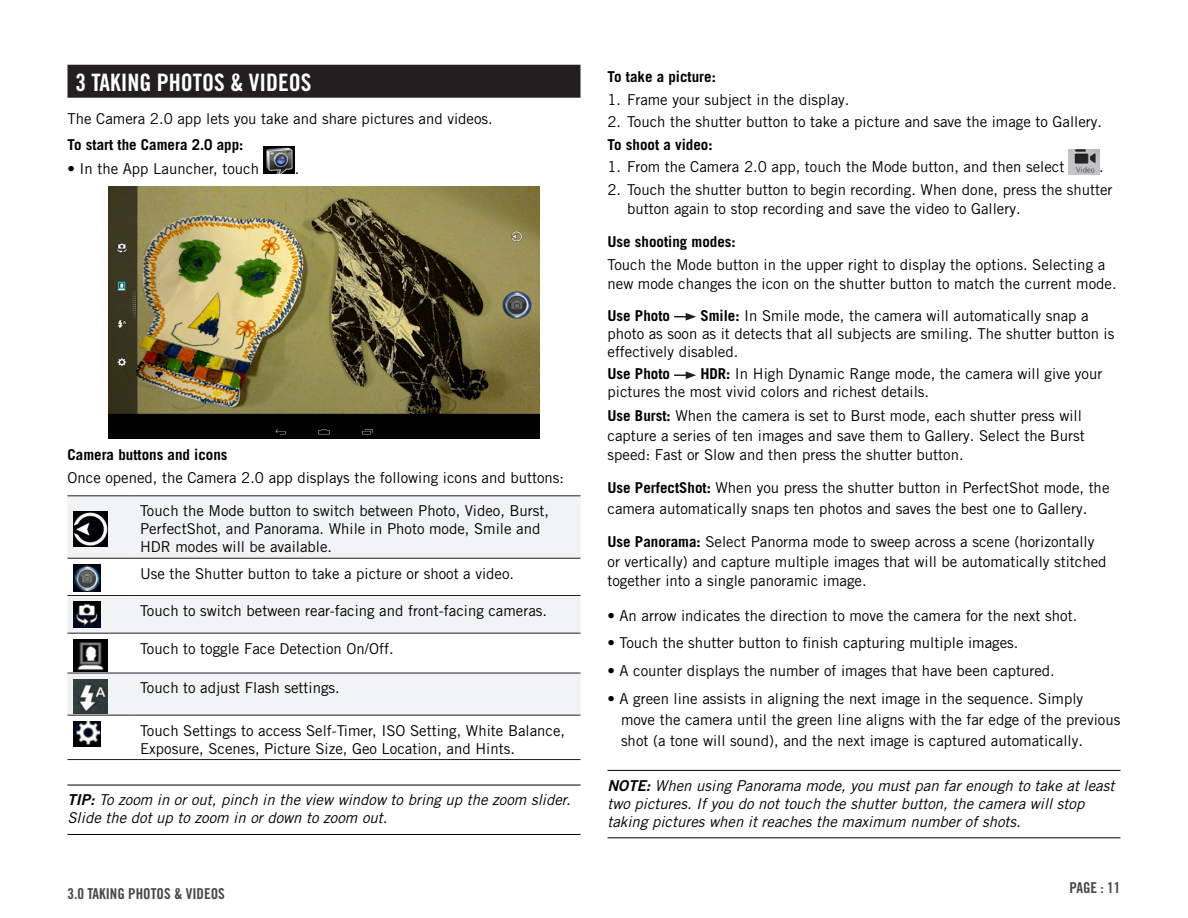
<style>
.page{position:relative;width:1188px;height:918px;background:#fff}
.page>*{position:absolute;margin:0;border:0;box-sizing:border-box;transform-origin:0 0}
.Main_Head{font:24px "Trade Gothic LT Pro Bd Cn 20";color:#fff}
.Body_Copy{font:15px/19.5px "Trade Gothic LT Pro";color:#000001}
.Table_Body{font:15px/18px "Trade Gothic LT Pro";color:#000001}
.Tips___Notes{font:italic 15px/18px "Trade Gothic LT Pro";color:#000001}
.Body_Head{font:700 15px "Trade Gothic LT Pro";color:#000001}
.Footer_Text{font:15px "Trade Gothic LT Pro Bd Cn 20";color:#464849}
.Table_Body-2{font:700 15px "Trade Gothic LT Pro";color:#000001}
.s1{font-family:"Trade Gothic LT Pro Bd 2 Obl";font-style:normal}
.s2{font-weight:700}
</style>
<div class="page">
<hr style="left:608px;top:770px;width:512px;height:1px;background:#000001">
<hr style="left:608px;top:838px;width:512px;height:1px;background:#000001">
<img style="left:1069px;top:150px;width:30px;height:24px">
<svg style="left:674px;top:313px;width:22px;height:8px"></svg>
<svg style="left:674px;top:371px;width:22px;height:8px"></svg>
<div style="left:68px;top:65px;width:512px;height:33px;background:#231f20"></div>
<hr style="left:68px;top:785px;width:512px;height:1px;background:#000001">
<hr style="left:68px;top:834px;width:512px;height:1px;background:#000001">
<img style="left:264px;top:147px;width:31px;height:27px">
<svg style="left:68px;top:497px;width:512px;height:218px;fill:#f2f3f4"></svg>
<hr style="left:68px;top:496px;width:66px;height:1px;background:#231f20">
<hr style="left:134px;top:496px;width:447px;height:1px;background:#231f20">
<hr style="left:68px;top:558px;width:66px;height:1px;background:#231f20">
<hr style="left:134px;top:558px;width:447px;height:1px;background:#231f20">
<hr style="left:68px;top:595px;width:66px;height:1px;background:#231f20">
<hr style="left:134px;top:595px;width:447px;height:1px;background:#231f20">
<hr style="left:68px;top:633px;width:66px;height:1px;background:#231f20">
<hr style="left:134px;top:633px;width:447px;height:1px;background:#231f20">
<hr style="left:68px;top:673px;width:66px;height:1px;background:#231f20">
<hr style="left:134px;top:673px;width:447px;height:1px;background:#231f20">
<hr style="left:68px;top:715px;width:66px;height:1px;background:#231f20">
<hr style="left:134px;top:715px;width:447px;height:1px;background:#231f20">
<hr style="left:68px;top:759px;width:66px;height:1px;background:#231f20">
<hr style="left:134px;top:759px;width:447px;height:1px;background:#231f20">
<img style="left:74px;top:511px;width:34px;height:36px">
<img style="left:74px;top:564px;width:26px;height:27px">
<img style="left:74px;top:601px;width:27px;height:27px">
<img style="left:74px;top:640px;width:34px;height:32px">
<img style="left:74px;top:679px;width:34px;height:35px">
<img style="left:74px;top:721px;width:26px;height:25px">
<img style="left:109px;top:187px;width:431px;height:252px">
<p class="Main_Head" style="left:76px;top:67px;width:237px">3 TAKING PHOTOS &amp; VIDEOS</p>
<p class="Body_Copy" style="left:68px;top:108px;width:427px">The Camera 2.0 app lets you take and share pictures and videos.</p>
<p class="Body_Head" style="left:68px;top:135px;width:177px">To start the Camera 2.0 app:</p>
<p class="Body_Copy" style="left:68px;top:159px;width:193px">• In the App Launcher, touch</p>
<p class="Body_Copy" style="left:295px;top:159px;width:6px">.</p>
<p class="Body_Head" style="left:68px;top:446px;width:162px">Camera buttons and icons</p>
<p class="Body_Copy" style="left:68px;top:468px;width:498px">Once opened, the Camera 2.0 app displays the following icons and buttons:</p>
<p class="Table_Body" style="left:140px;top:502px;width:411px">Touch the Mode button to switch between Photo, Video, Burst,<br>PerfectShot, and Panorama. While in Photo mode, Smile and<br>HDR modes will be available.</p>
<p class="Table_Body" style="left:140px;top:564px;width:376px">Use the Shutter button to take a picture or shoot a video.</p>
<p class="Table_Body" style="left:140px;top:601px;width:409px">Touch to switch between rear-facing and front-facing cameras.</p>
<p class="Table_Body" style="left:140px;top:639px;width:255px">Touch to toggle Face Detection On/Off.</p>
<p class="Table_Body" style="left:140px;top:679px;width:201px">Touch to adjust Flash settings.</p>
<p class="Table_Body" style="left:140px;top:721px;width:427px">Touch Settings to access Self-Timer, ISO Setting, White Balance,<br>Exposure, Scenes, Picture Size, Geo Location, and Hints.</p>
<p class="Tips___Notes" style="left:68px;top:791px;width:505px"><span class="s1">TIP:</span> To zoom in or out, pinch in the view window to bring up the zoom slider.<br>Slide the dot up to zoom in or down to zoom out.</p>
<p class="Footer_Text" style="left:68px;top:885px;width:159px">3.0 TAKING PHOTOS &amp; VIDEOS</p>
<p class="Body_Head" style="left:608px;top:68px;width:110px">To take a picture:</p>
<p class="Body_Copy" style="left:608px;top:89px;width:243px">1. Frame your subject in the display.</p>
<p class="Body_Copy" style="left:608px;top:112px;width:496px">2. Touch the shutter button to take a picture and save the image to Gallery.</p>
<p class="Body_Head" style="left:608px;top:135px;width:107px">To shoot a video:</p>
<p class="Body_Copy" style="left:608px;top:157px;width:458px">1. From the Camera 2.0 app, touch the Mode button, and then select</p>
<p class="Body_Copy" style="left:1099px;top:157px;width:6px">.</p>
<p class="Body_Copy" style="left:627px;top:179px;width:487px;text-indent:-20px">2. Touch the shutter button to begin recording. When done, press the shutter button again to stop recording and save the video to Gallery.</p>
<p class="Body_Head" style="left:608px;top:232px;width:130px">Use shooting modes:</p>
<p class="Body_Copy" style="left:608px;top:254px;width:511px">Touch the Mode button in the upper right to display the options. Selecting a new mode changes the icon on the shutter button to match the current mode.</p>
<p class="Table_Body-2" style="left:608px;top:306px;width:64px">Use Photo</p>
<p class="Table_Body" style="left:608px;top:306px;width:508px;text-indent:93px"><span class="s2">Smile:</span> In Smile mode, the camera will automatically snap a photo as soon as it detects that all subjects are smiling. The shutter button is effectively disabled.</p>
<p class="Table_Body-2" style="left:608px;top:364px;width:64px">Use Photo</p>
<p class="Table_Body" style="left:608px;top:365px;width:496px;text-indent:93px"><span class="s2">HDR:</span> In High Dynamic Range mode, the camera will give your pictures the most vivid colors and richest details.</p>
<p class="Body_Copy" style="left:608px;top:406px;width:479px"><span class="s2">Use Burst:</span> When the camera is set to Burst mode, each shutter press will capture a series of ten images and save them to Gallery. Select the Burst speed: Fast or Slow and then press the shutter button.</p>
<p class="Body_Copy" style="left:608px;top:477px;width:504px;line-height:21px"><span class="s2">Use PerfectShot:</span> When you press the shutter button in PerfectShot mode, the camera automatically snaps ten photos and saves the best one to Gallery.</p>
<p class="Body_Copy" style="left:608px;top:532px;width:501px"><span class="s2">Use Panorama:</span> Select Panorma mode to sweep across a scene (horizontally or vertically) and capture multiple images that will be automatically stitched together into a single panoramic image.</p>
<p class="Body_Copy" style="left:608px;top:605px;width:471px">• An arrow indicates the direction to move the camera for the next shot.</p>
<p class="Body_Copy" style="left:608px;top:633px;width:413px">• Touch the shutter button to finish capturing multiple images.</p>
<p class="Body_Copy" style="left:608px;top:661px;width:449px">• A counter displays the number of images that have been captured.</p>
<p class="Body_Copy" style="left:621px;top:688px;width:501px;line-height:21px;text-indent:-14px">• A green line assists in aligning the next image in the sequence. Simply move the camera until the green line aligns with the far edge of the previous shot (a tone will sound), and the next image is captured automatically.</p>
<p class="Tips___Notes" style="left:608px;top:777px;width:508px"><span class="s1">NOTE:</span> When using Panorama mode, you must pan far enough to take at least two pictures. If you do not touch the shutter button, the camera will stop taking pictures when it reaches the maximum number of shots.</p>
<p class="Footer_Text" style="left:1069px;top:879px;width:53px">PAGE : 11</p>
</div>
